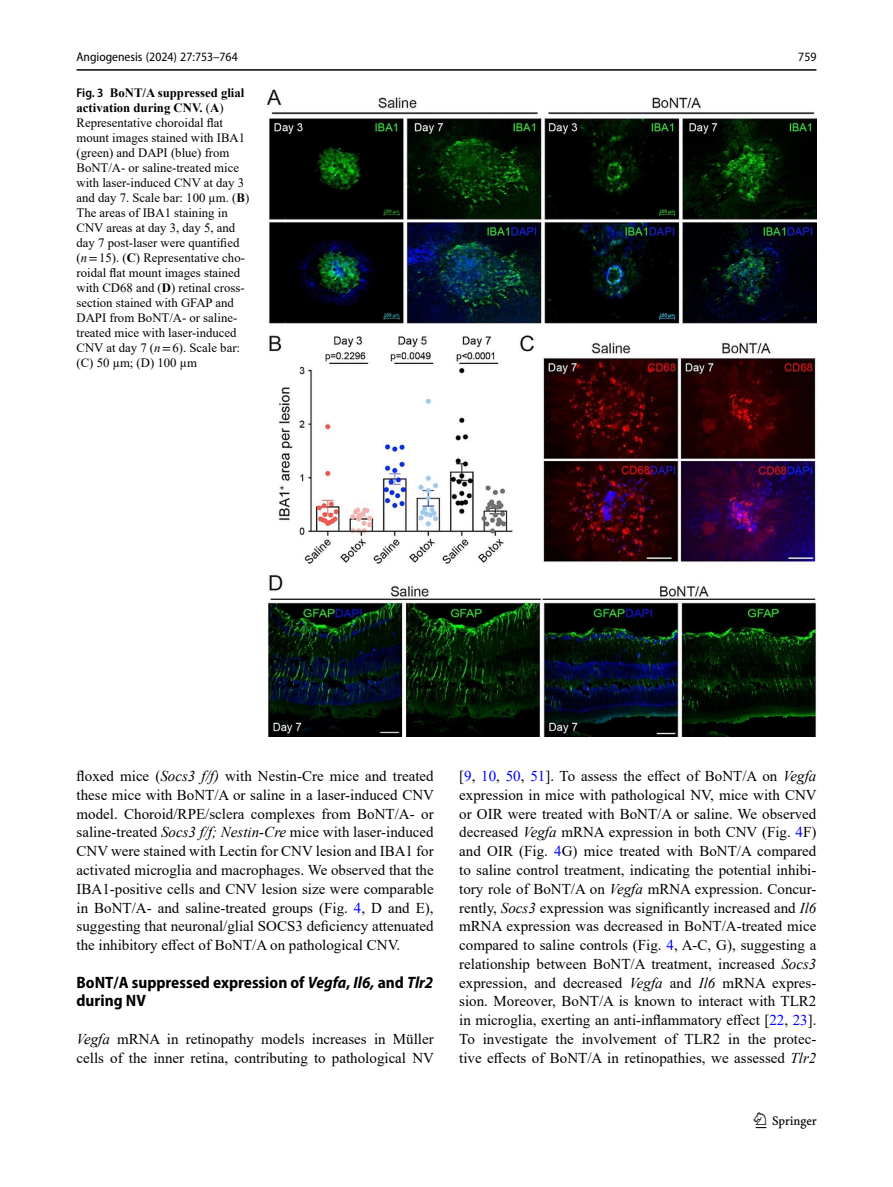
<style>
.page{position:relative;width:893px;height:1187px;background:#fff}
.page>*{position:absolute;margin:0;border:0;box-sizing:border-box;transform-origin:0 0}
.t1{font:22.5px "Springnew";color:#000}
.Head_2{font:700 semi-condensed 16.5px/18.8px "Myriad Pro";color:#000}
.Body_Text{font:15px/18.8px "Times New Roman";color:#000;text-align:justify}
.Figure_Caption_Side{font:12.75px/15px "Times New Roman";color:#000}
.t2{font:semi-condensed 12.75px "Myriad Pro";color:#000}
.s1{font-family:"Myriad Pro";font-weight:600;font-stretch:semi-condensed}
.s2{font-weight:700}
.s3{font-style:italic}
.s4{font-family:"STIX"}
.s5{color:#00f}
</style>
<div class="page">
<hr style="left:77px;top:69px;width:739px;height:2px;background:#000">
<img style="left:268px;top:89px;width:548px;height:647px">
<p class="t2" style="left:77px;top:49px;width:163px">Angiogenesis (2024) 27:753–764</p>
<p class="Figure_Caption_Side" style="left:77px;top:84px;width:174px"><span class="s1">Fig. 3</span> <span class="s2">BoNT/A suppressed glial activation during CNV.</span> (<span class="s2">A</span>)<br>Representative choroidal flat mount images stained with IBA1 (green) and DAPI (blue) from<br>BoNT/A- or saline-treated mice with laser-induced CNV at day 3 and day 7. Scale bar: 100 µm. (<span class="s2">B</span>)<br>The areas of IBA1 staining in<br>CNV areas at day 3, day 5, and day 7 post-laser were quantified (<span class="s3">n</span><span class="s4">=</span>15). (<span class="s2">C</span>) Representative cho&shy;roidal flat mount images stained with CD68 and (<span class="s2">D</span>) retinal cross&shy;section stained with GFAP and<br>DAPI from BoNT/A- or saline&shy;treated mice with laser-induced<br>CNV at day 7 (<span class="s3">n</span><span class="s4">=</span>6). Scale bar: (C) 50 µm; (D) 100 µm</p>
<p class="t2" style="left:798px;top:49px;width:20px">759</p>
<p class="Body_Text" style="left:77px;top:766px;width:359px">floxed mice (<span class="s3">Socs3 f/f)</span> with Nestin-Cre mice and treated these mice with BoNT/A or saline in a laser-induced CNV model. Choroid/RPE/sclera complexes from BoNT/A- or saline-treated <span class="s3">Socs3 f/f; Nestin-Cre</span> mice with laser-induced CNV were stained with Lectin for CNV lesion and IBA1 for activated microglia and macrophages. We observed that the IBA1-positive cells and CNV lesion size were comparable in BoNT/A- and saline-treated groups (Fig. <span class="s5">4</span>, D and E), suggesting that neuronal/glial SOCS3 deficiency attenuated the inhibitory effect of BoNT/A on pathological CNV.</p>
<p class="Head_2" style="left:77px;top:972px;width:358px">BoNT/A suppressed expression of <span class="s3">Vegfa</span>, <span class="s3">Il6,</span> and <span class="s3">Tlr2 </span>during NV</p>
<p class="Body_Text" style="left:77px;top:1028px;width:359px"><span class="s3">Vegfa</span> mRNA in retinopathy models increases in Müller cells of the inner retina, contributing to pathological NV</p>
<p class="Body_Text" style="left:459px;top:766px;width:359px">[<span class="s5">9</span>, <span class="s5">10</span>, <span class="s5">50</span>, <span class="s5">51</span>]. To assess the effect of BoNT/A on <span class="s3">Vegfa </span>expression in mice with pathological NV, mice with CNV or OIR were treated with BoNT/A or saline. We observed decreased <span class="s3">Vegfa</span> mRNA expression in both CNV (Fig. <span class="s5">4</span>F) and OIR (Fig. <span class="s5">4</span>G) mice treated with BoNT/A compared to saline control treatment, indicating the potential inhibi&shy;tory role of BoNT/A on <span class="s3">Vegfa</span> mRNA expression. Concur&shy;rently, <span class="s3">Socs3</span> expression was significantly increased and <span class="s3">Il6 </span>mRNA expression was decreased in BoNT/A-treated mice compared to saline controls (Fig. <span class="s5">4</span>, A-C, G), suggesting a relationship between BoNT/A treatment, increased <span class="s3">Socs3 </span>expression, and decreased <span class="s3">Vegfa</span> and <span class="s3">Il6</span> mRNA expres&shy;sion. Moreover, BoNT/A is known to interact with TLR2 in microglia, exerting an anti-inflammatory effect [<span class="s5">22</span>, <span class="s5">23</span>].<br>To investigate the involvement of TLR2 in the protec&shy;tive effects of BoNT/A in retinopathies, we assessed <span class="s3">Tlr2</span></p>
<h1 class="t1" style="left:756px;top:1107px;width:63px">1 3</h1>
</div>
